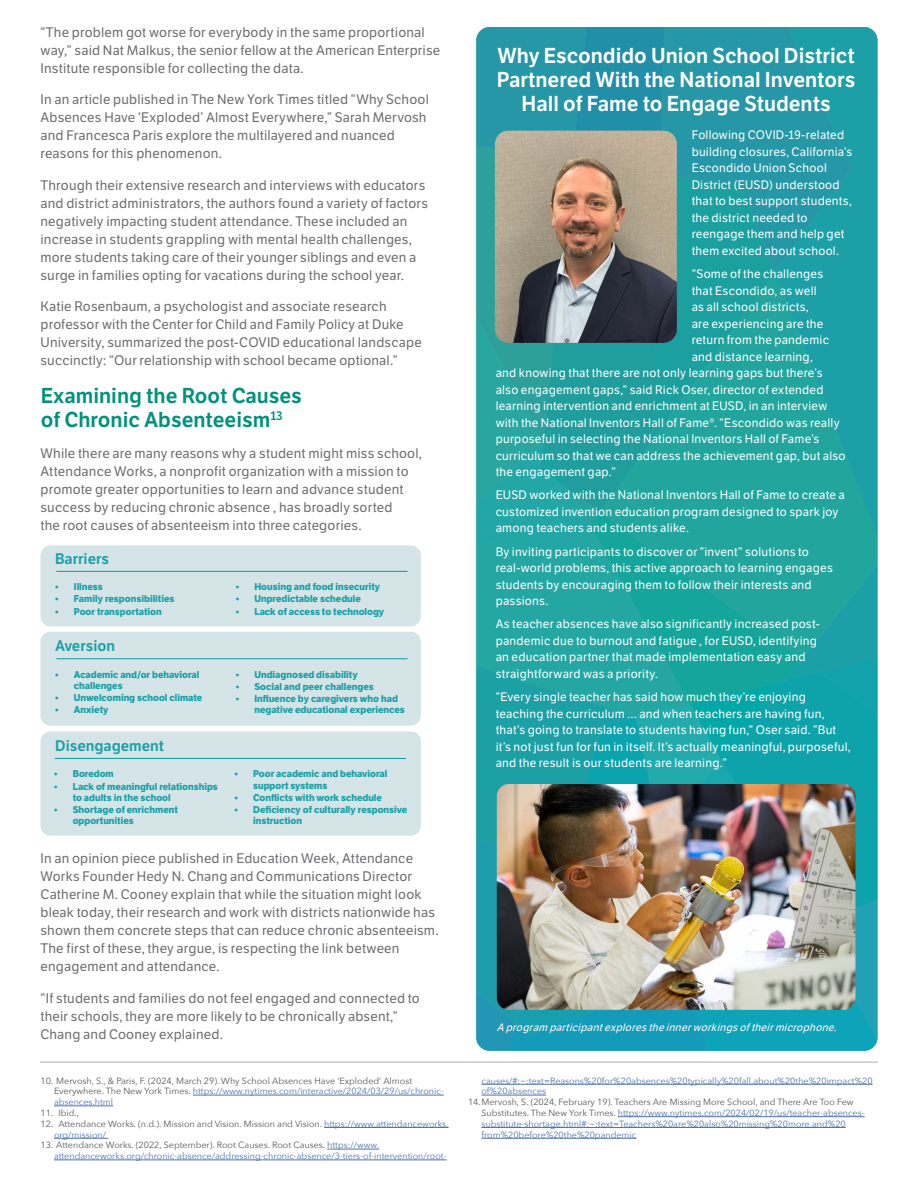
<style>
.page{position:relative;width:918px;height:1188px;background:#fff}
.page>*{position:absolute;margin:0;border:0;box-sizing:border-box;transform-origin:0 0}
.t1{font:21px/24px "LFT Etica SB";color:#fff;text-align:center}
.t2{font:21px/24px "LFT Etica SB";color:#00927c}
.t3{font:15px "LFT Etica SB";color:#1aa0a7}
.t4{font:13.5px/18px "LFT Etica";letter-spacing:.015em;color:#6d6e71}
.t5{font:12px/16.5px "LFT Etica";letter-spacing:.02em;color:#fff}
.t6{font:italic 10.5px "LFT Etica";color:#fff}
.t7{font:700 9.6px/11.2px "LFT Etica";color:#1aa0a7}
.t8{font:9px/10.8px "Avenir Next";color:#4f73ad}
.t9{font:9px/10.8px "Avenir Next";color:#58595b}
.s1{color:#4f73ad}
.s2{color:#58595b}
</style>
<div class="page">
<hr style="left:193px;top:1095px;width:251px;height:1px;background:#4f73ad">
<hr style="left:54px;top:1106px;width:59px;height:1px;background:#4f73ad">
<hr style="left:324px;top:1127px;width:125px;height:1px;background:#4f73ad">
<hr style="left:54px;top:1138px;width:54px;height:1px;background:#4f73ad">
<hr style="left:327px;top:1149px;width:52px;height:1px;background:#4f73ad">
<hr style="left:54px;top:1160px;width:393px;height:1px;background:#4f73ad">
<hr style="left:482px;top:1084px;width:391px;height:1px;background:#4f73ad">
<hr style="left:482px;top:1095px;width:64px;height:1px;background:#4f73ad">
<hr style="left:618px;top:1116px;width:247px;height:1px;background:#4f73ad">
<hr style="left:482px;top:1127px;width:364px;height:1px;background:#4f73ad">
<hr style="left:482px;top:1138px;width:154px;height:1px;background:#4f73ad">
<hr style="left:40px;top:1061px;width:838px;height:2px;background:#c7c8ca">
<div style="left:40px;top:545px;width:381px;height:81px;background:#d4e4e7;border-radius:10px"></div>
<hr style="left:56px;top:571px;width:352px;height:1px;background:#1aa0a7">
<div style="left:40px;top:632px;width:381px;height:94px;background:#d4e4e7;border-radius:10px"></div>
<hr style="left:56px;top:658px;width:352px;height:1px;background:#1aa0a7">
<div style="left:40px;top:731px;width:381px;height:105px;background:#d4e4e7;border-radius:10px"></div>
<hr style="left:55px;top:758px;width:351px;height:1px;background:#1aa0a7">
<svg style="left:476px;top:27px;width:402px;height:1024px;background:#1fa0a4"></svg>
<img style="left:495px;top:131px;width:182px;height:212px">
<img style="left:497px;top:784px;width:358px;height:226px">
<p class="t4" style="left:40px;top:23px;width:401px">“The problem got worse for everybody in the same proportional way,” said Nat Malkus, the senior fellow at the American Enterprise<br>Institute responsible for collecting the data.</p>
<p class="t4" style="left:40px;top:91px;width:390px">In an article published in The New York Times titled “Why School Absences Have ‘Exploded’ Almost Everywhere,” Sarah Mervosh and Francesca Paris explore the multilayered and nuanced reasons for this phenomenon.</p>
<p class="t4" style="left:40px;top:176px;width:389px">Through their extensive research and interviews with educators and district administrators, the authors found a variety of factors negatively impacting student attendance. These included an increase in students grappling with mental health challenges, more students taking care of their younger siblings and even a surge in families opting for vacations during the school year.</p>
<p class="t4" style="left:40px;top:298px;width:383px">Katie Rosenbaum, a psychologist and associate research professor with the Center for Child and Family Policy at Duke University, summarized the post-COVID educational landscape succinctly: “Our relationship with school became optional.”</p>
<h1 class="t2" style="left:41px;top:384px;width:263px">Examining the Root Causes of Chronic Absenteeism<sup>13</sup></h1>
<p class="t4" style="left:40px;top:445px;width:383px">While there are many reasons why a student might miss school, Attendance Works, a nonprofit organization with a mission to promote greater opportunities to learn and advance student success by reducing chronic absence , has broadly sorted<br>the root causes of absenteeism into three categories.</p>
<p class="t3" style="left:55px;top:549px;width:56px">Barriers</p>
<p class="t7" style="left:55px;top:581px;width:50px">• Illness</p>
<p class="t7" style="left:55px;top:594px;width:121px">• Family responsibilities</p>
<p class="t7" style="left:55px;top:606px;width:109px">• Poor transportation</p>
<p class="t3" style="left:55px;top:637px;width:62px">Aversion</p>
<p class="t7" style="left:74px;top:669px;width:127px;text-indent:-19px">• Academic and/or behavioral challenges</p>
<p class="t7" style="left:55px;top:692px;width:149px">• Unwelcoming school climate</p>
<p class="t7" style="left:55px;top:704px;width:55px">• Anxiety</p>
<p class="t3" style="left:55px;top:736px;width:110px">Disengagement</p>
<p class="t7" style="left:53px;top:768px;width:62px">• Boredom</p>
<p class="t7" style="left:73px;top:781px;width:147px;text-indent:-19px">• Lack of meaningful relationships to adults in the school</p>
<p class="t7" style="left:73px;top:804px;width:107px;text-indent:-19px">• Shortage of enrichment opportunities</p>
<p class="t7" style="left:235px;top:581px;width:147px">• Housing and food insecurity</p>
<p class="t7" style="left:235px;top:594px;width:127px">• Unpredictable schedule</p>
<p class="t7" style="left:235px;top:606px;width:151px">• Lack of access to technology</p>
<p class="t7" style="left:235px;top:669px;width:124px">• Undiagnosed disability</p>
<p class="t7" style="left:235px;top:681px;width:140px">• Social and peer challenges</p>
<p class="t7" style="left:254px;top:693px;width:152px;text-indent:-19px">• Influence by caregivers who had negative educational experiences</p>
<p class="t7" style="left:253px;top:768px;width:136px;text-indent:-19px">• Poor academic and behavioral support systems</p>
<p class="t7" style="left:234px;top:792px;width:150px">• Conflicts with work schedule</p>
<p class="t7" style="left:253px;top:804px;width:156px;text-indent:-19px">• Deficiency of culturally responsive instruction</p>
<p class="t4" style="left:40px;top:850px;width:400px">In an opinion piece published in Education Week, Attendance Works Founder Hedy N. Chang and Communications Director Catherine M. Cooney explain that while the situation might look bleak today, their research and work with districts nationwide has shown them concrete steps that can reduce chronic absenteeism.<br>The first of these, they argue, is respecting the link between engagement and attendance.</p>
<p class="t4" style="left:40px;top:989px;width:381px">“If students and families do not feel engaged and connected to their schools, they are more likely to be chronically absent,”<br>Chang and Cooney explained.</p>
<p class="t9" style="left:54px;top:1075px;width:391px;text-indent:-14px">10. Mervosh, S., &amp; Paris, F. (2024, March 29). Why School Absences Have ‘Exploded’ Almost<br>Everywhere. The New York Times. <span class="s1">https://www.nytimes.com/interactive/2024/03/29/us/chronic&shy;absences.html</span></p>
<p class="t9" style="left:40px;top:1107px;width:40px">11. Ibid.,</p>
<p class="t9" style="left:54px;top:1118px;width:396px;text-indent:-14px">12. Attendance Works. (n.d.). Mission and Vision. Mission and Vision. <span class="s1">https://www.attendanceworks. org/mission/</span></p>
<p class="t8" style="left:54px;top:1139px;width:394px;text-indent:-14px"><span class="s2">13. Attendance Works. (2022, September). Root Causes. Root Causes.</span> https://www. attendanceworks.org/chronic-absence/addressing-chronic-absence/3-tiers-of-intervention/root-</p>
<h1 class="t1" style="left:497px;top:44px;width:360px">Why Escondido Union School District<br>Partnered With the National Inventors<br>Hall of Fame to Engage Students</h1>
<p class="t5" style="left:692px;top:127px;width:162px">Following COVID-19-related building closures, California’s<br>Escondido Union School<br>District (EUSD) understood that to best support students, the district needed to reengage them and help get them excited about school.</p>
<p class="t5" style="left:692px;top:266px;width:133px">“Some of the challenges</p>
<p class="t5" style="left:692px;top:282px;width:126px">that Escondido, as well</p>
<p class="t5" style="left:692px;top:299px;width:119px">as all school districts,</p>
<p class="t5" style="left:692px;top:315px;width:133px">are experiencing are the</p>
<p class="t5" style="left:692px;top:332px;width:139px">return from the pandemic</p>
<p class="t5" style="left:692px;top:348px;width:123px">and distance learning,</p>
<p class="t5" style="left:496px;top:365px;width:329px">and knowing that there are not only learning gaps but there’s</p>
<p class="t5" style="left:496px;top:381px;width:329px">also engagement gaps,” said Rick Oser, director of extended</p>
<p class="t5" style="left:496px;top:398px;width:333px">learning intervention and enrichment at EUSD, in an interview</p>
<p class="t5" style="left:496px;top:414px;width:345px">with the National Inventors Hall of Fame®. “Escondido was really</p>
<p class="t5" style="left:496px;top:431px;width:325px">purposeful in selecting the National Inventors Hall of Fame’s</p>
<p class="t5" style="left:496px;top:447px;width:351px">curriculum so that we can address the achievement gap, but also</p>
<p class="t5" style="left:496px;top:464px;width:122px">the engagement gap.”</p>
<p class="t5" style="left:496px;top:487px;width:351px">EUSD worked with the National Inventors Hall of Fame to create a customized invention education program designed to spark joy among teachers and students alike.</p>
<p class="t5" style="left:496px;top:543px;width:339px">By inviting participants to discover or “invent” solutions to real-world problems, this active approach to learning engages students by encouraging them to follow their interests and passions.</p>
<p class="t5" style="left:496px;top:616px;width:326px">As teacher absences have also significantly increased post&shy;pandemic due to burnout and fatigue , for EUSD, identifying an education partner that made implementation easy and straightforward was a priority.</p>
<p class="t5" style="left:496px;top:689px;width:356px">“Every single teacher has said how much they’re enjoying teaching the curriculum … and when teachers are having fun, that’s going to translate to students having fun,” Oser said. “But it’s not just fun for fun in itself. It’s actually meaningful, purposeful, and the result is our students are learning.”</p>
<p class="t6" style="left:497px;top:1021px;width:345px">A program participantexplorestheinnerworkingsoftheirmicrophone.</p>
<p class="t8" style="left:482px;top:1075px;width:393px">causes/#:~:text=Reasons%20for%20absences%20typically%20fall,about%20the%20impact%20 of%20absences</p>
<p class="t8" style="left:482px;top:1096px;width:385px;text-indent:-14px"><span class="s2">14.Mervosh, S. (2024, February 19). Teachers Are Missing More School, and There Are Too Few Substitutes. The New York Times.</span> https://www.nytimes.com/2024/02/19/us/teacher-absences&shy;substitute-shortage.html#:~:text=Teachers%20are%20also%20missing%20more,and%20 from%20before%20the%20pandemic</p>
</div>
